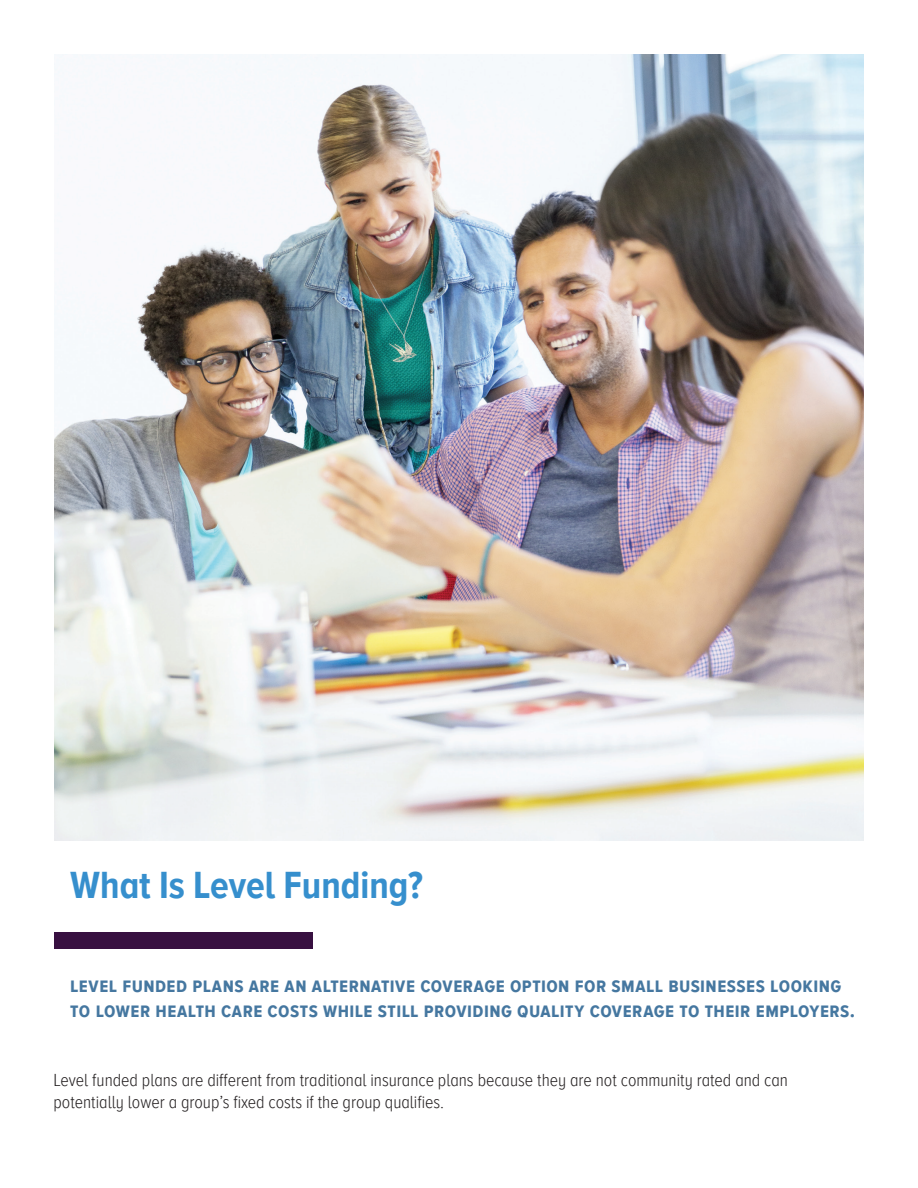
<style>
.page{position:relative;width:918px;height:1188px;background:#fff}
.page>*{position:absolute;margin:0;border:0;box-sizing:border-box;transform-origin:0 0}
.t1{font:700 39px "Proxima Nova A Cond";color:#368fcd}
.t2{font:700 21px/25.2px "Proxima Nova A Cond";letter-spacing:.02em;color:#4577a0}
.t3{font:300 18px/21.6px "Proxima Nova A Cond";color:#231f20}
</style>
<div class="page">
<img style="left:54px;top:54px;width:810px;height:787px">
<div style="left:54px;top:932px;width:258px;height:17px;background:#381041"></div>
<h1 class="t1" style="left:70px;top:863px;width:354px">What Is Level Funding?</h1>
<p class="t2" style="left:70px;top:973px;width:786px">level funded plans are an alternative coverage option for small businesses looking to lower health care costs while still providing quality coverage to their employers.</p>
<p class="t3" style="left:54px;top:1070px;width:736px">Level funded plans are different from traditional insurance plans because they are not community rated and can potentially lower a group’s fixed costs if the group qualifies.</p>
</div>
